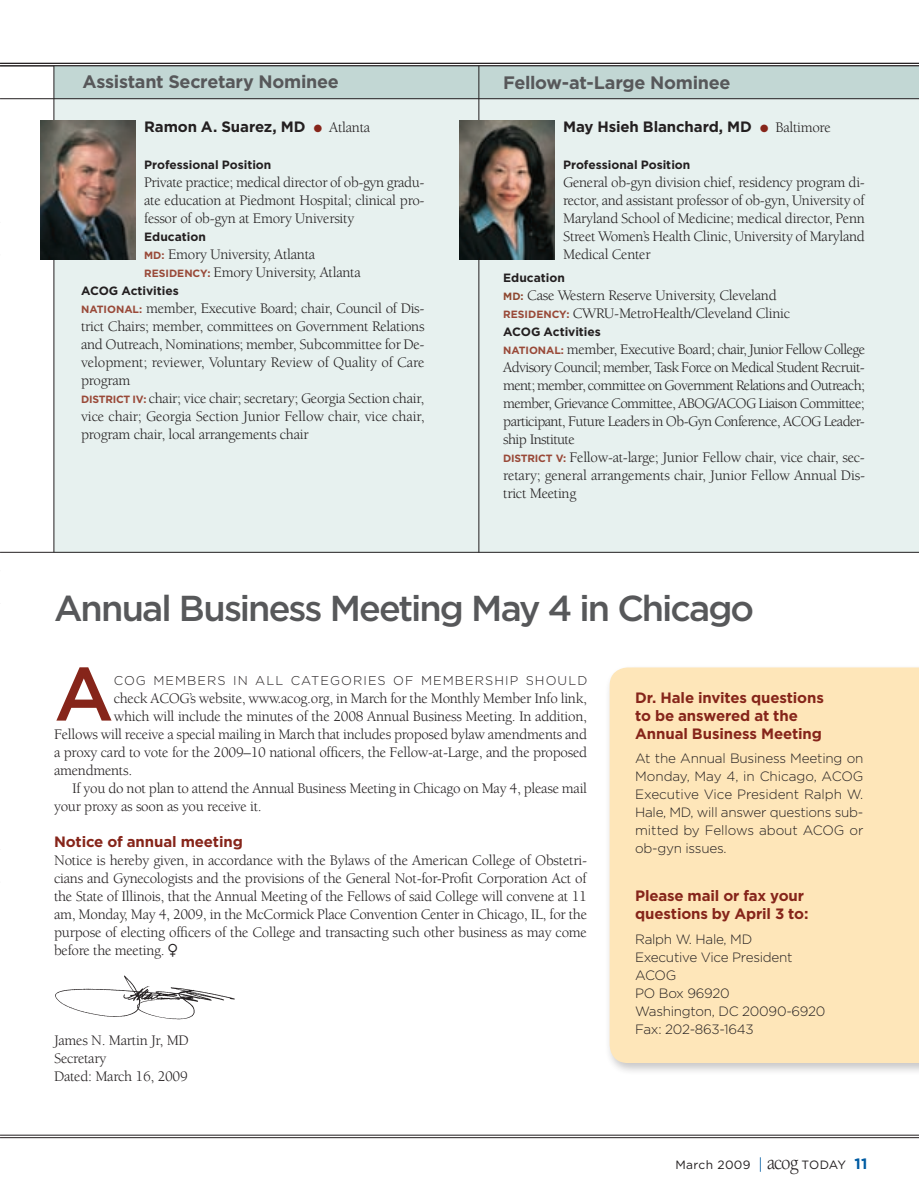
<style>
.page{position:relative;width:919px;height:1189px;background:#fff}
.page>*{position:absolute;margin:0;border:0;box-sizing:border-box;transform-origin:0 0}
.t1{font:500 75.45px "Gotham";color:#86251a}
.t2{font:500 36px "Gotham";letter-spacing:-.055em;color:#57585a}
.t3{font:700 18px "Gotham";letter-spacing:-.015em;color:#57585a}
.t4{font:15px/18px "Berkeley";letter-spacing:-.02em;color:#231f20}
.t5{font:15px/18px "Berkeley";letter-spacing:-.04em;color:#231f20}
.t6{font:700 15px/18px "Gotham";letter-spacing:-.01em;color:#86251a}
.t7{font:700 15px "Gotham";letter-spacing:-.005em;color:#231f20}
.t8{font:300 13.5px/18px "Gotham";letter-spacing:-.02em;color:#231f20}
.t9{font:300 12.75px "Gotham";letter-spacing:.085em;color:#231f20}
.t10{font:700 12px "Gotham";color:#231f20}
.t11{font:12px "Gotham";letter-spacing:.03em;color:#231f20}
.t12{font:700 10.5px "Gotham";color:#994938}
.s1{color:#86251a}
.s2{font-family:"Berkeley";font-weight:400}
.s3{font-family:"Gotham";font-weight:700;font-size:10.5px;color:#994938}
.s4{font-family:"Gotham";font-weight:700;font-size:10.5px;color:#8e4830}
.s5{font-family:"Zeal"}
.s6{font-family:"Berkeley";font-size:18px;color:#015ca3}
.s7{font-family:"Berkeley";font-size:21px}
.s8{font-weight:700;font-size:15px;color:#015ca3}
</style>
<div class="page">
<hr style="left:0;top:1134px;width:918px;height:1px;background:#231f20">
<hr style="left:0;top:1137px;width:918px;height:1px;background:#231f20">
<hr style="left:0;top:255px;width:1px;height:879px;background:#e7f1ef">
<hr style="left:0;top:222px;width:1px;height:33px;background:#c2d7d4">
<hr style="left:0;top:570px;width:1px;height:33px;background:#c2d7d4">
<hr style="left:0;top:849px;width:1px;height:32px;background:#c2d7d4">
<div style="left:604px;top:663px;width:314px;height:418px;background:#231f20;opacity:.25"></div>
<div style="left:609px;top:667px;width:309px;height:395px;background:#fee6b9"></div>
<div style="left:54px;top:66px;width:864px;height:32px;background:#c2d7d4"></div>
<div style="left:54px;top:99px;width:864px;height:453px;background:#e7f1ef"></div>
<hr style="left:0;top:98px;width:918px;height:1px;background:#231f20">
<hr style="left:54px;top:66px;width:1px;height:486px;background:#231f20">
<img style="left:55px;top:975px;width:180px;height:45px">
<img style="left:41px;top:120px;width:94px;height:139px">
<hr style="left:478px;top:66px;width:1px;height:486px;background:#231f20">
<img style="left:459px;top:120px;width:95px;height:139px">
<hr style="left:0;top:552px;width:918px;height:1px;background:#231f20">
<hr style="left:0;top:63px;width:918px;height:1px;background:#231f20">
<hr style="left:0;top:66px;width:918px;height:1px;background:#231f20">
<p class="t3" style="left:82px;top:71px;width:258px">Assistant Secretary N ominee</p>
<p class="t7" style="left:144px;top:118px;width:227px">Ramon A. Suarez, MD <span class="s1">●</span> <span class="s2">Atlanta</span></p>
<p class="t10" style="left:144px;top:158px;width:129px">Professional Position</p>
<p class="t4" style="left:144px;top:174px;width:282px;text-align:justify">Private practice; medical director of ob-gyn gradu&shy;ate education at Piedmont Hospital; clinical pro&shy;fessor of ob-gyn at Emory University</p>
<p class="t10" style="left:144px;top:230px;width:63px">Education</p>
<p class="t4" style="left:144px;top:246px;width:218px"><span class="s3">MD:</span> Emory University, Atlanta<br><span class="s3">Re side ncy:</span> Emory University, Atlanta</p>
<p class="t10" style="left:81px;top:284px;width:99px">ACOG Activities</p>
<p class="t12" style="left:81px;top:303px;width:9px">Nat</p>
<p class="t4" style="left:81px;top:300px;width:345px;text-indent:22px"><span class="s3">io na l:</span> member, Executive Board; chair, Council of Dis&shy;trict Chairs; member, committees on Government Relations and Outreach, Nominations; member, Subcommittee for De&shy;velopment; reviewer, Voluntary Review of Quality of Care program<br><span class="s3">Distr ict I V:</span> chair; vice chair; secretary; Georgia Section chair, vice chair; Georgia Section Junior Fellow chair, vice chair, program chair, local arrangements chair</p>
<p class="t3" style="left:503px;top:72px;width:229px">Fellow-at-Large Nominee</p>
<p class="t7" style="left:563px;top:118px;width:269px">May Hsieh Blanchard, MD <span class="s1">●</span> <span class="s2">Baltimore</span></p>
<p class="t10" style="left:563px;top:158px;width:129px">Professional Position</p>
<p class="t4" style="left:563px;top:174px;width:303px;text-align:justify">General ob-gyn division chief, residency program di&shy;rector, and assistant professor of ob-gyn, University of Maryland School of Medicine; medical director, Penn Street Women’s Health Clinic, University of Maryland Medical Center</p>
<p class="t10" style="left:503px;top:270px;width:63px">Education</p>
<p class="t4" style="left:503px;top:286px;width:288px"><span class="s4">MD:</span> Case Western Reserve University, Cleveland<br><span class="s3">Re side ncy:</span> CWRU-MetroHealth/Cleveland Clinic</p>
<p class="t10" style="left:503px;top:324px;width:99px">ACOG Activities</p>
<p class="t12" style="left:503px;top:344px;width:9px">Nat</p>
<p class="t5" style="left:503px;top:340px;width:363px;text-indent:22px"><span class="s3">io na l:</span> member, Executive Board; chair, Junior Fellow College Advisory Council; member, Task Force on Medical Student Recruit&shy;ment; member, committee on Government Relations and Outreach; member, Grievance Committee, ABOG/ACOG Liaison Committee; participant, Future Leaders in Ob-Gyn Conference, ACOG Leader&shy;ship Institute<br><span class="s3">Distr ict V:</span> Fellow-at-large; Junior Fellow chair, vice chair, sec&shy;retary; general arrangements chair, Junior Fellow Annual Dis&shy;trict Meeting</p>
<h2 class="t2" style="left:54px;top:587px;width:701px">Annual Business Meeting May 4 in Chicago</h2>
<h1 class="t1" style="left:54px;top:650px;width:57px">A</h1>
<p class="t9" style="left:114px;top:673px;width:12px">COG</p>
<p class="t9" style="left:153px;top:673px;width:435px">members in all categories of membership should</p>
<p class="t4" style="left:114px;top:689px;width:474px">check ACOG’s website, www.acog.org, in March for the Monthly Member Info link,</p>
<p class="t4" style="left:114px;top:707px;width:474px">which will include the minutes of the 2008 Annual Business Meeting. In addition,</p>
<p class="t4" style="left:54px;top:725px;width:534px">Fellows will receive a special mailing in March that includes proposed bylaw amendments and</p>
<p class="t4" style="left:54px;top:743px;width:534px">a proxy card to vote for the 2009–10 national officers, the Fellow-at-Large, and the proposed</p>
<p class="t4" style="left:54px;top:761px;width:80px">amendments.</p>
<p class="t4" style="left:72px;top:779px;width:516px">If you do not plan to attend the Annual Business Meeting in Chicago on May 4, please mail</p>
<p class="t4" style="left:54px;top:797px;width:209px">your proxy as soon as you receive it.</p>
<p class="t6" style="left:54px;top:831px;width:190px">Notice of annual meeting</p>
<p class="t4" style="left:54px;top:851px;width:534px;text-align:justify">Notice is hereby given, in accordance with the Bylaws of the American College of Obstetri&shy;cians and Gynecologists and the provisions of the General Not-for-Profit Corporation Act of the State of Illinois, that the Annual Meeting of the Fellows of said College will convene at 11 am, Monday, May 4, 2009, in the McCormick Place Convention Center in Chicago, IL, for the purpose of electing officers of the College and transacting such other business as may come before the meeting. <span class="s5">™</span></p>
<p class="t4" style="left:54px;top:1031px;width:136px">James N. Martin Jr, MD<br>Secretary<br>Dated: March 16, 2009</p>
<p class="t6" style="left:635px;top:687px;width:190px">Dr. Hale invites questions to be answered at the<br>Annual Business Meeting</p>
<p class="t8" style="left:635px;top:749px;width:230px">At the Annual Business Meeting on<br>Monday, May 4, in Chicago, ACOG<br>Executive Vice President Ralph W.<br>Hale, MD, will answer questions sub&shy;mitted by Fellows about ACOG</p>
<p class="t8" style="left:849px;top:821px;width:15px">or</p>
<p class="t8" style="left:635px;top:839px;width:93px">ob-gyn issues.</p>
<p class="t6" style="left:635px;top:885px;width:175px">Please mail or fax your questions by April 3 to:</p>
<p class="t8" style="left:635px;top:929px;width:192px">Ralph W. Hale, MD<br>Executive Vice President<br>ACOG<br>PO Box 96920<br>Washington, DC 20090-6920<br>Fax: 202-863-1643</p>
<p class="t11" style="left:675px;top:1157px;width:193px">March 2009 <span class="s6">|</span> <span class="s7">acog</span> Today <span class="s8">11</span></p>
</div>
